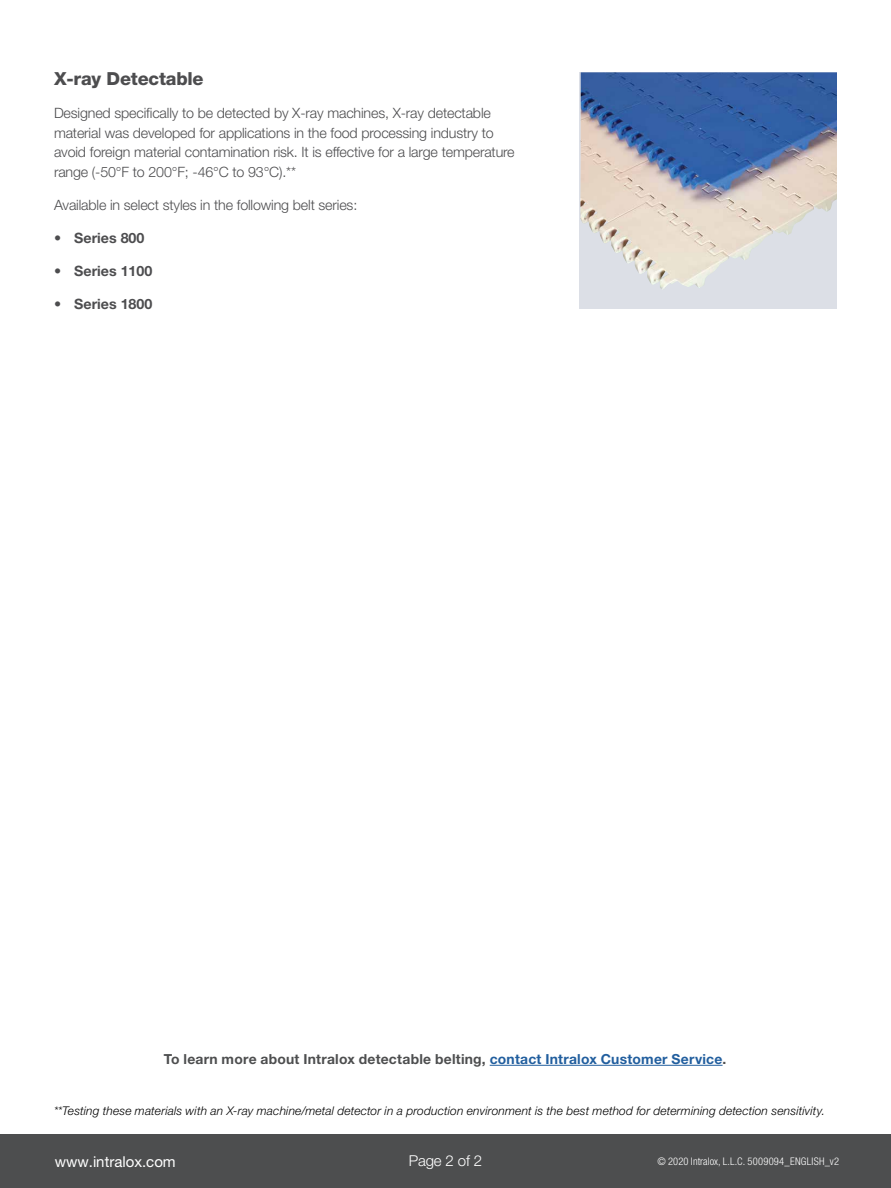
<style>
.page{position:relative;width:891px;height:1188px;background:#fff}
.page>*{position:absolute;margin:0;border:0;box-sizing:border-box;transform-origin:0 0}
.t1{font:800 18px "Helvetica Neue LT Pro";letter-spacing:-.01em;color:#4d4d4f}
.t2{font:15px "Helvetica Neue LT Pro";color:#fff}
.t3{font:300 15px "Helvetica Neue LT Pro";letter-spacing:-.01em;color:#fff}
.t4{font:300 14.25px/19.5px "Helvetica Neue LT Pro";letter-spacing:-.01em;color:#4d4d4f}
.t5{font:700 14.25px "Helvetica Neue LT Pro";color:#4d4d4f}
.t6{font:700 13.8px "Helvetica Neue LT Pro";letter-spacing:.02em;color:#4d4e4f}
.t7{font:italic 300 12px "Helvetica Neue LT Pro";letter-spacing:.01em;color:#000}
.t8{font:300 condensed 10.5px "Helvetica Neue LT Pro";letter-spacing:.02em;color:#fff}
.s1{color:#215e9e}
</style>
<div class="page">
<div style="left:0;top:1134px;width:891px;height:54px;background:#4d4e4f"></div>
<hr style="left:490px;top:1065px;width:233px;height:1px;background:#215e9e">
<div style="left:579px;top:72px;width:258px;height:237px;background:#dcdfe6"></div>
<img style="left:581px;top:72px;width:256px;height:217px">
<p class="t1" style="left:54px;top:68px;width:151px">X-ray Detectable</p>
<p class="t4" style="left:54px;top:103px;width:462px">Designed specifically to be detected by X-ray machines, X-ray detectable material was developed for applications in the food processing industry to avoid foreign material contamination risk. It is effective for a large temperature range (-50°F to 200°F; -46°C to 93°C).**</p>
<p class="t4" style="left:54px;top:195px;width:305px">Available in select styles in the following belt series:</p>
<p class="t5" style="left:54px;top:229px;width:92px">• Series 800</p>
<p class="t5" style="left:54px;top:262px;width:100px">• Series 1100</p>
<p class="t5" style="left:54px;top:295px;width:100px">• Series 1800</p>
<p class="t6" style="left:164px;top:1050px;width:564px">To learn more about Intralox detectable belting, <span class="s1">contact Intralox Customer Service</span>.</p>
<p class="t7" style="left:54px;top:1103px;width:773px">**Testing these materials with an X-ray machine/metal detector in a production environment is the best method for determining detection sensitivity.</p>
<p class="t2" style="left:55px;top:1152px;width:123px">www.intralox.com</p>
<p class="t8" style="left:657px;top:1155px;width:183px">© 2020 Intralox, L.L.C. 5009094_ENGLISH_v2</p>
<p class="t3" style="left:409px;top:1152px;width:75px">Page 2 of 2</p>
</div>
